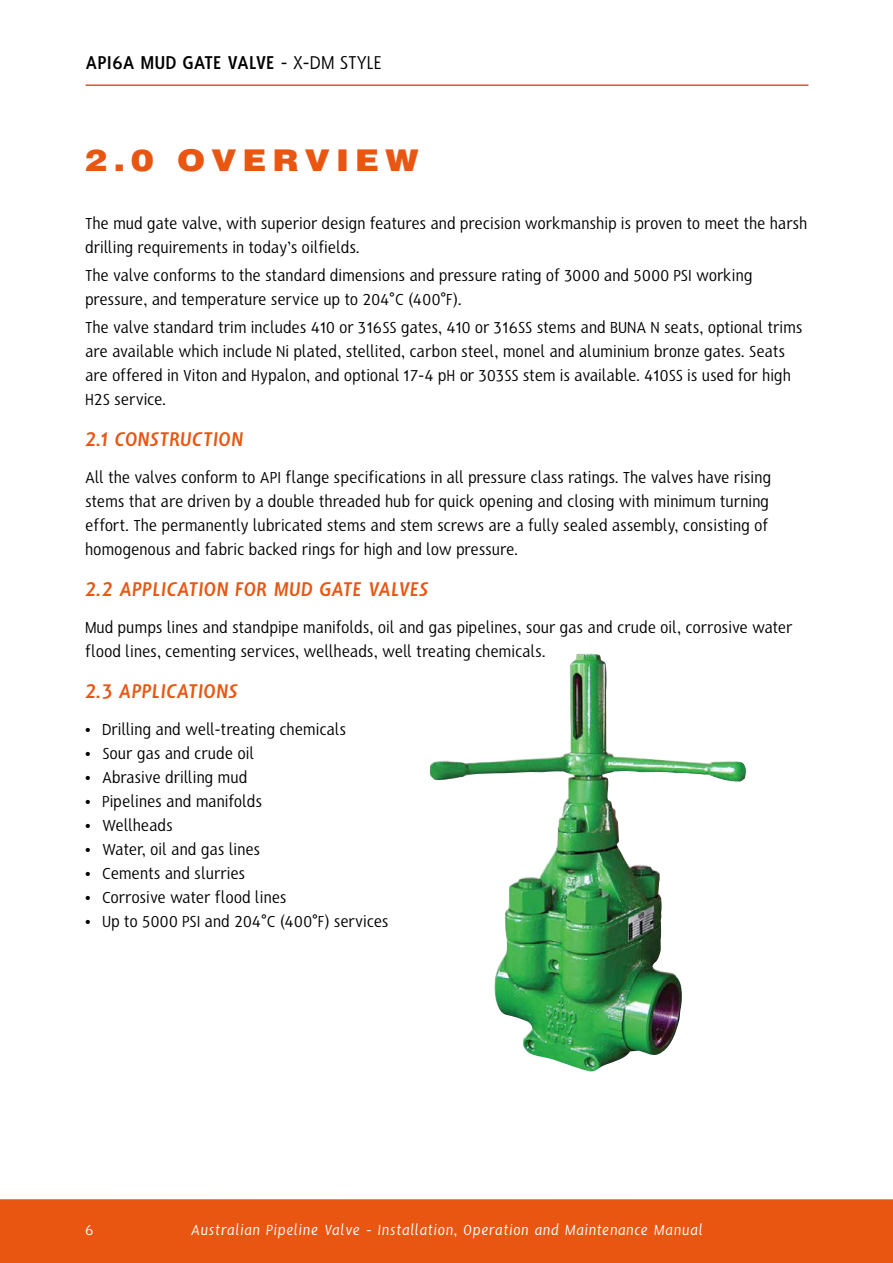
<style>
.page{position:relative;width:893px;height:1263px;background:#fff}
.page>*{position:absolute;margin:0;border:0;box-sizing:border-box;transform-origin:0 0}
.t1{font:900 30px "Swiss 721 BT";letter-spacing:.18em;color:#e85611;scale:1.14 1}
.t2{font:italic 700 22.5px "HS Sans";color:#e85611}
.t3{font:700 21px "HS Sans";color:#000}
.t4{font:18px/24px "HS Sans";letter-spacing:-.005em;color:#000}
.t5{font:italic 16.5px "HS Sans";letter-spacing:.035em;color:#fff}
.t6{font:16.5px "HS Sans";color:#fff}
.s1{font-weight:400}
</style>
<div class="page">
<div style="left:0;top:1199px;width:893px;height:64px;background:#e85611"></div>
<hr style="left:86px;top:84px;width:722px;height:2px;background:#e85611">
<img style="left:430px;top:653px;width:316px;height:418px">
<p class="t3" style="left:86px;top:51px;width:298px">API6A MUD GATE VALVE <span class="s1">- X-DM STYLE</span></p>
<h1 class="t1" style="left:85px;top:142px;width:294px">2.0 OVERVIEW</h1>
<p class="t4" style="left:85px;top:212px;width:724px">The mud gate valve, with superior design features and precision workmanship is proven to meet the harsh drilling requirements in today’s oilfields.</p>
<p class="t4" style="left:85px;top:264px;width:669px">The valve conforms to the standard dimensions and pressure rating of 3000 and 5000 PSI working pressure, and temperature service up to 204°C (400°F).</p>
<p class="t4" style="left:85px;top:316px;width:719px">The valve standard trim includes 410 or 316SS gates, 410 or 316SS stems and BUNA N seats, optional trims are available which include Ni plated, stellited, carbon steel, monel and aluminium bronze gates. Seats are offered in Viton and Hypalon, and optional 17-4 pH or 303SS stem is available. 410SS is used for high H2S service.</p>
<p class="t2" style="left:85px;top:428px;width:160px">2.1 CONSTRUCTION</p>
<p class="t4" style="left:85px;top:466px;width:688px">All the valves conform to API flange specifications in all pressure class ratings. The valves have rising stems that are driven by a double threaded hub for quick opening and closing with minimum turning effort. The permanently lubricated stems and stem screws are a fully sealed assembly, consisting of homogenous and fabric backed rings for high and low pressure.</p>
<p class="t2" style="left:85px;top:577px;width:345px">2.2 APPLICATION FOR MUD GATE VALVES</p>
<p class="t4" style="left:85px;top:616px;width:709px">Mud pumps lines and standpipe manifolds, oil and gas pipelines, sour gas and crude oil, corrosive water flood lines, cementing services, wellheads, well treating chemicals.</p>
<p class="t2" style="left:85px;top:679px;width:154px">2.3 APPLICATIONS</p>
<p class="t4" style="left:85px;top:717px;width:263px">• Drilling and well-treating chemicals</p>
<p class="t4" style="left:85px;top:741px;width:171px">• Sour gas and crude oil</p>
<p class="t4" style="left:85px;top:765px;width:164px">• Abrasive drilling mud</p>
<p class="t4" style="left:85px;top:789px;width:179px">• Pipelines and manifolds</p>
<p class="t4" style="left:85px;top:813px;width:89px">• Wellheads</p>
<p class="t4" style="left:85px;top:837px;width:177px">• Water, oil and gas lines</p>
<p class="t4" style="left:85px;top:861px;width:162px">• Cements and slurries</p>
<p class="t4" style="left:85px;top:885px;width:203px">• Corrosive water flood lines</p>
<p class="t4" style="left:85px;top:909px;width:305px">• Up to 5000 PSI and 204°C (400°F) services</p>
<p class="t6" style="left:85px;top:1222px;width:10px">6</p>
<p class="t5" style="left:191px;top:1222px;width:513px">Australian Pipeline Valve - Installation, Operation and Maintenance Manual</p>
</div>
